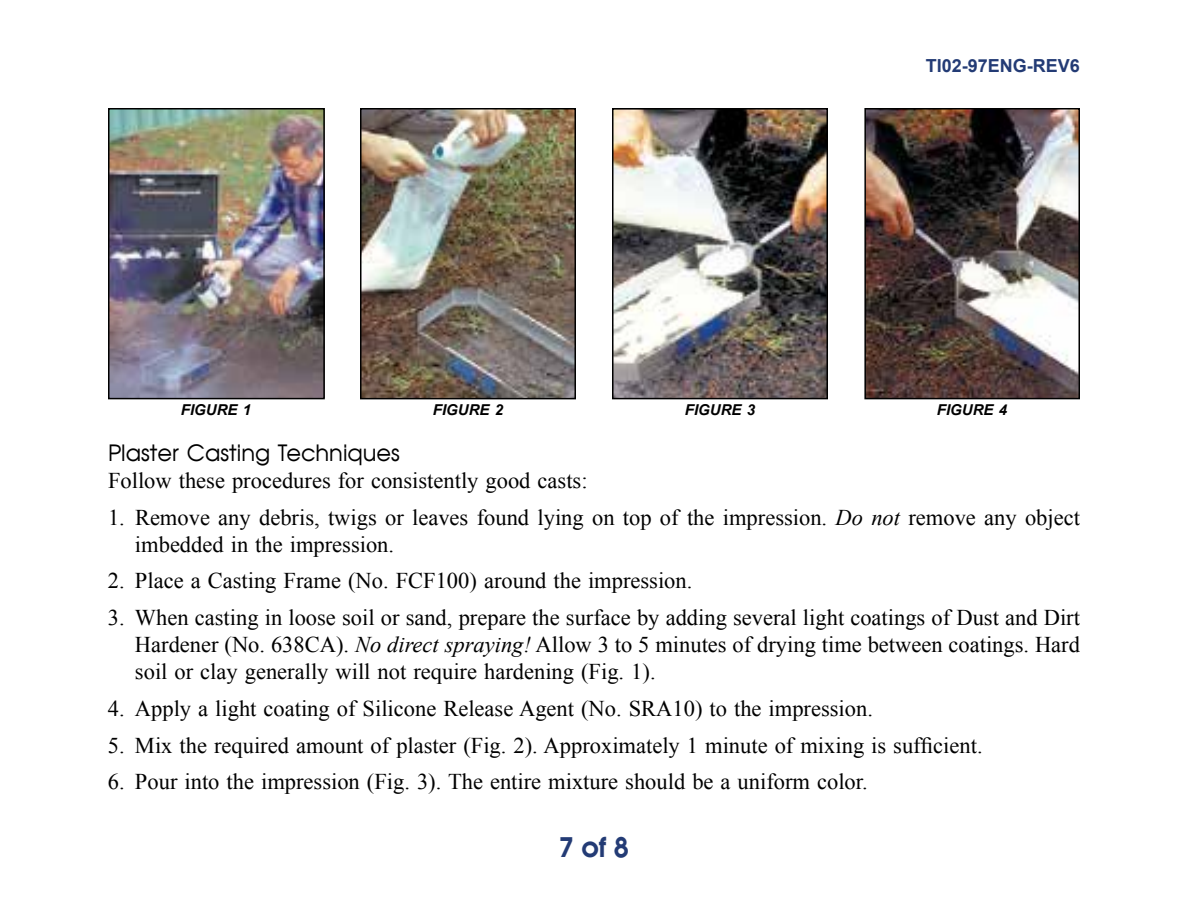
<style>
.page{position:relative;width:1188px;height:918px;background:#fff}
.page>*{position:absolute;margin:0;border:0;box-sizing:border-box;transform-origin:0 0}
.t1{font:700 27px "Avalon";color:#233b75}
.t2{font:22.5px/27px "Times New Roman";color:#000}
.t3{font:22.5px "Avalon Plain";color:#000}
.t4{font:700 18px "Arial";color:#233b75}
.t5{font:italic 700 15px "Arial";color:#000}
.s1{font-style:italic}
</style>
<div class="page">
<img style="left:111px;top:111px;width:211px;height:285px">
<div style="left:108px;top:108px;width:217px;height:291px;border:2px solid #000"></div>
<img style="left:363px;top:111px;width:210px;height:285px">
<div style="left:360px;top:108px;width:216px;height:291px;border:2px solid #000"></div>
<img style="left:615px;top:111px;width:210px;height:285px">
<div style="left:612px;top:108px;width:216px;height:291px;border:2px solid #000"></div>
<img style="left:867px;top:111px;width:210px;height:285px">
<div style="left:864px;top:108px;width:216px;height:291px;border:2px solid #000"></div>
<p class="t4" style="left:926px;top:54px;width:156px">TI02-97ENG-REV6</p>
<p class="t5" style="left:181px;top:399px;width:72px">FIGURE 1</p>
<p class="t5" style="left:433px;top:399px;width:72px">FIGURE 2</p>
<p class="t5" style="left:685px;top:399px;width:72px">FIGURE 3</p>
<p class="t5" style="left:937px;top:399px;width:72px">FIGURE 4</p>
<p class="t3" style="left:108px;top:439px;width:293px">Plaster Casting Techniques</p>
<p class="t2" style="left:108px;top:467px;width:481px">Follow these procedures for consistently good casts:</p>
<p class="t2" style="left:135px;top:503px;width:947px;text-indent:-27px">1. Remove any debris, twigs or leaves found lying on top of the impression. <span class="s1">Do not</span> remove any object imbedded in the impression.</p>
<p class="t2" style="left:108px;top:567px;width:586px">2. Place a Casting Frame (No. FCF100) around the impression.</p>
<p class="t2" style="left:135px;top:604px;width:947px;text-align:justify;text-indent:-27px">3. When casting in loose soil or sand, prepare the surface by adding several light coatings of Dust and Dirt Hardener (No. 638CA). <span class="s1">No direct spraying!</span> Allow 3 to 5 minutes of drying time between coatings. Hard soil or clay generally will not require hardening (Fig. 1).</p>
<p class="t2" style="left:108px;top:694px;width:767px">4. Apply a light coating of Silicone Release Agent (No. SRA10) to the impression.</p>
<p class="t2" style="left:108px;top:731px;width:876px">5. Mix the required amount of plaster (Fig. 2). Approximately 1 minute of mixing is sufficient.</p>
<p class="t2" style="left:108px;top:768px;width:761px">6. Pour into the impression (Fig. 3). The entire mixture should be a uniform color.</p>
<p class="t1" style="left:559px;top:829px;width:72px">7 of 8</p>
</div>
